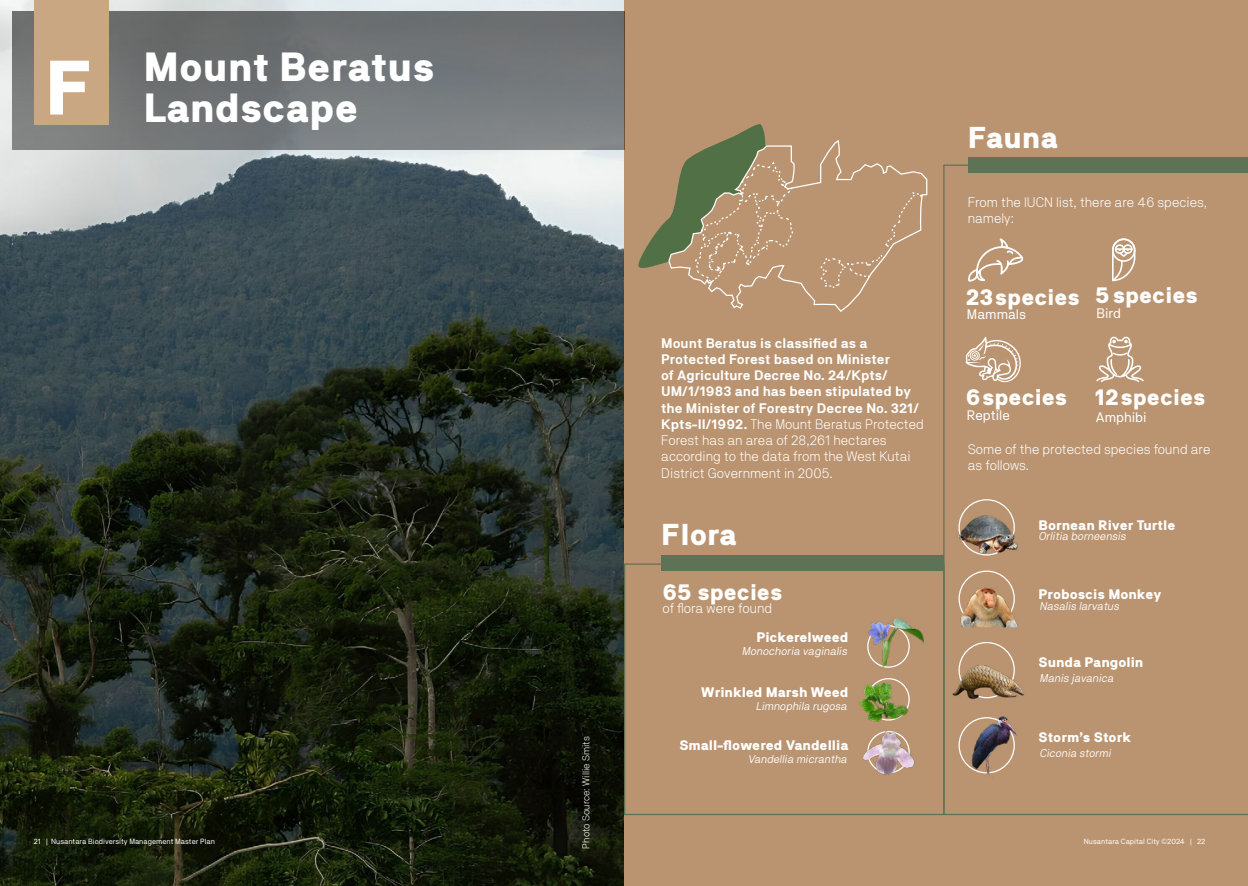
<style>
.page{position:relative;width:1248px;height:886px;background:#fff}
.page>*{position:absolute;margin:0;border:0;box-sizing:border-box;transform-origin:0 0}
.t1{font:40.5px/41.2px "NB Akademie Pro Black";color:#fff;text-align:center}
.t2{font:30px "NB Akademie Pro Black";color:#fff}
.t3{font:22.5px "NB Akademie Pro Black";color:#fff}
.t4{font:13.75px/16.2px "NB Akademie Pro Light";color:#fff}
.t5{font:13.75px/16.2px "NB Akademie Pro Bold";color:#fff}
.t6{font:13.75px "NB Akademie Pro Black";color:#fff}
.t7{font:13.75px "NB Akademie Pro Regular";color:#fff}
.t8{font:italic 11.25px "NB Akademie Pro Book";color:#fff}
.t9{font:10px "NB Akademie Pro Light";color:#fff}
.t10{font:7.5px "NB Akademie Pro Regular";color:#fff}
.s1{font-size:76.5px}
.s2{font-family:"NB Akademie Pro Bold"}
</style>
<div class="page">
<img style="left:0;top:0;width:624px;height:886px">
<div style="left:624px;top:0;width:623px;height:885px;background:#ba9470"></div>
<svg style="left:638px;top:124px;width:288px;height:187px"></svg>
<div style="left:967px;top:157px;width:280px;height:15px;background:#5e7255"></div>
<div style="left:661px;top:555px;width:282px;height:16px;background:#5e7255"></div>
<svg style="left:943px;top:165px;width:304px;height:650px"></svg>
<div style="left:624px;top:563px;width:320px;height:252px;border:1px solid #5e7255"></div>
<div style="left:12px;top:12px;width:612px;height:138px;background:linear-gradient(to bottom,#676a6b,#7e8284)"></div>
<div style="left:34px;top:0;width:75px;height:124px;background:#c9a782"></div>
<div style="left:867px;top:678px;width:42px;height:42px;border:1px solid #fff;border-radius:50%"></div>
<img style="left:955px;top:509px;width:67px;height:46px">
<img style="left:960px;top:583px;width:57px;height:48px">
<img style="left:952px;top:658px;width:73px;height:41px">
<img style="left:952px;top:710px;width:101px;height:67px">
<img style="left:867px;top:618px;width:57px;height:50px">
<img style="left:859px;top:681px;width:51px;height:39px">
<img style="left:863px;top:720px;width:52px;height:55px">
<svg style="left:1095px;top:336px;width:48px;height:46px"></svg>
<h1 class="t1" style="left:45px;top:45px;width:391px"><span class="s1">F</span> Mount Beratus<br>Landscape</h1>
<p class="t5" style="left:661px;top:334px;width:259px">Mount Beratus is classified as a Protected Forest based on Minister<br>of Agriculture Decree No. 24/Kpts/ UM/1/1983 and has been stipulated by the Minister of Forestry Decree No. 321/</p>
<p class="t4" style="left:661px;top:416px;width:264px"><span class="s2">Kpts-II/1992.</span> The Mount Beratus Protected Forest has an area of 28,261 hectares according to the data from the West Kutai District Government in 2005.</p>
<h2 class="t2" style="left:661px;top:517px;width:77px">Flora</h2>
<h3 class="t3" style="left:662px;top:578px;width:121px">65 species</h3>
<p class="t4" style="left:662px;top:599px;width:111px">of flora were found</p>
<p class="t6" style="left:756px;top:629px;width:94px">Pickerelweed</p>
<p class="t8" style="left:741px;top:645px;width:109px">Monochoria vaginalis</p>
<p class="t6" style="left:701px;top:684px;width:149px">Wrinkled Marsh Weed</p>
<p class="t8" style="left:755px;top:699px;width:95px">Limnophila rugosa</p>
<h2 class="t2" style="left:967px;top:120px;width:92px">Fauna</h2>
<p class="t4" style="left:967px;top:194px;width:241px">From the IUCN list, there are 46 species, namely:</p>
<h3 class="t3" style="left:965px;top:284px;width:116px">23 species</h3>
<p class="t7" style="left:966px;top:306px;width:61px">Mammals</p>
<h3 class="t3" style="left:1095px;top:282px;width:104px">5 species</h3>
<p class="t7" style="left:1096px;top:305px;width:26px">Bird</p>
<h3 class="t3" style="left:965px;top:384px;width:103px">6 species</h3>
<p class="t7" style="left:966px;top:407px;width:45px">Reptile</p>
<h3 class="t3" style="left:1094px;top:384px;width:112px">12 species</h3>
<p class="t7" style="left:1095px;top:408px;width:52px">Amphibi</p>
<p class="t4" style="left:967px;top:440px;width:244px">Some of the protected species found are as follows.</p>
<p class="t6" style="left:1038px;top:517px;width:138px">Bornean River Turtle</p>
<p class="t8" style="left:1038px;top:530px;width:91px">Orlitia borneensis</p>
<p class="t6" style="left:1038px;top:586px;width:124px">Proboscis Monkey</p>
<p class="t8" style="left:1039px;top:599px;width:83px">Nasalis larvatus</p>
<p class="t6" style="left:1038px;top:653px;width:106px">Sunda Pangolin</p>
<p class="t8" style="left:1039px;top:671px;width:78px">Manis javanica</p>
<p class="t6" style="left:1038px;top:729px;width:94px">Storm’s Stork</p>
<p class="t9" style="left:580px;top:849px;width:114px;rotate:-90deg">Photo Source: Willie Smits</p>
<p class="t6" style="left:679px;top:737px;width:171px">Small-flowered Vandellia</p>
<p class="t8" style="left:1039px;top:746px;width:75px">Ciconia stormi</p>
<p class="t8" style="left:747px;top:752px;width:103px">Vandellia micrantha</p>
<p class="t10" style="left:34px;top:837px;width:183px">21 | Nusantara Biodiversity Management Master Plan</p>
<p class="t10" style="left:1083px;top:837px;width:123px">Nusantara Capital City ©2024 | 22</p>
</div>
